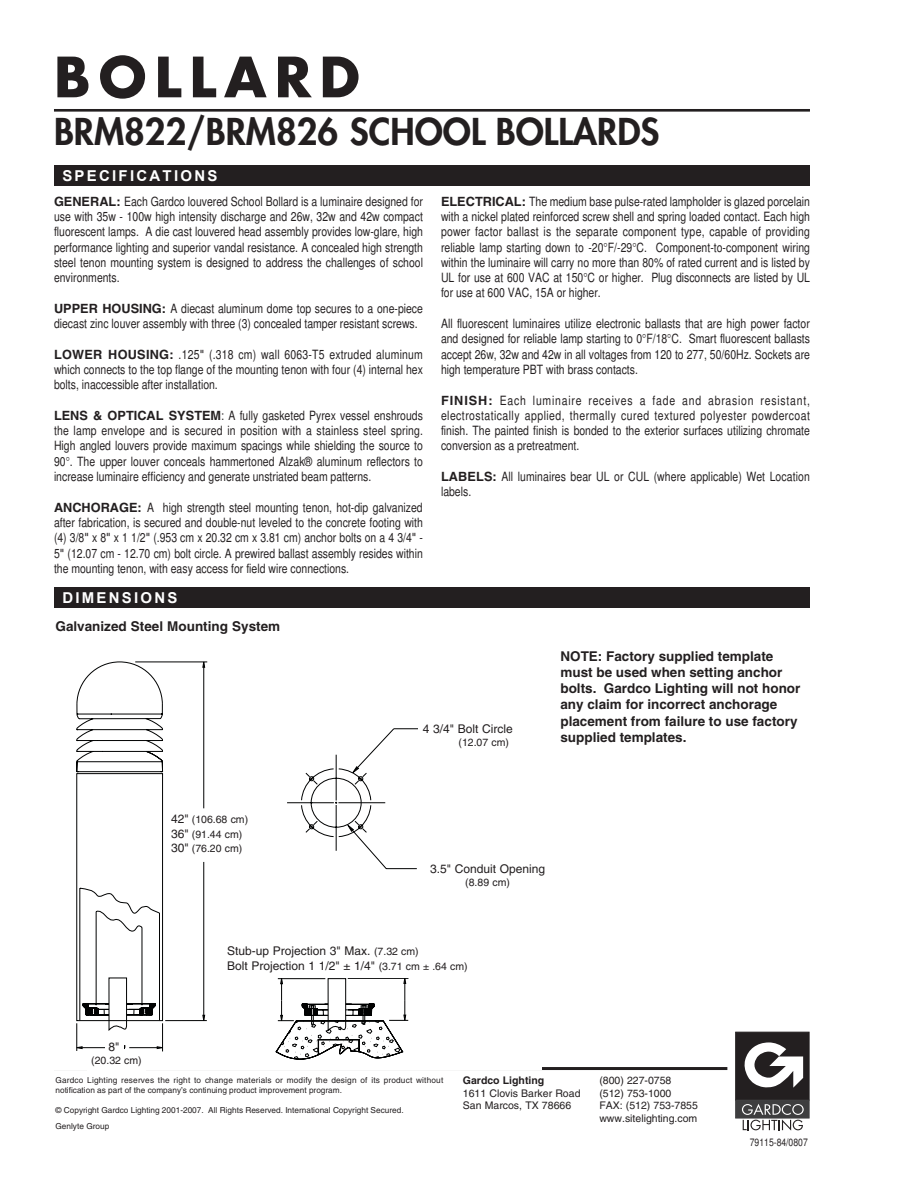
<style>
.page{position:relative;width:918px;height:1188px;background:#fff}
.page>*{position:absolute;margin:0;border:0;box-sizing:border-box;transform-origin:0 0}
.t1{font:700 54px "Futura";letter-spacing:.15em;color:#231f20}
.t2{font:800 36px "Futura";color:#231f20}
.t3{font:700 15px "Arial";letter-spacing:.15em;color:#fff}
.t4{font:700 13.5px/16.2px "Helvetica";color:#231f20}
.t5{font:condensed 12.75px/15.3px "Helvetica";color:#231f20;text-align:justify}
.t6{font:12px "Helvetica";color:#231f20}
.t7{font:10.5px/12.6px "Helvetica";color:#231f20}
.t8{font:700 10.5px "Helvetica";color:#231f20}
.t9{font:condensed 10.5px "Helvetica";color:#231f20}
.t10{font:8.25px/9.9px "Helvetica";letter-spacing:.02em;color:#231f20}
.t11{font:8.25px "Helvetica";color:#231f20}
.s1{font-weight:700;font-stretch:normal}
.s2{font-stretch:normal}
.s3{font-size:12px}
.s4{font-size:10.5px}
</style>
<div class="page">
<hr style="left:54px;top:109px;width:756px;height:3px;background:#231f20">
<div style="left:54px;top:166px;width:756px;height:20px;background:#231f20"></div>
<div style="left:54px;top:587px;width:756px;height:21px;background:#231f20"></div>
<hr style="left:54px;top:1067px;width:673px;height:3px;background:#231f20">
<div style="left:736px;top:1032px;width:73px;height:68px;background:#231f20;border:1px solid #231f20"></div>
<div style="left:736px;top:1100px;width:73px;height:18px;background:#3e3e3f"></div>
<svg style="left:744px;top:1042px;width:59px;height:46px"></svg>
<svg style="left:742px;top:1104px;width:62px;height:27px"></svg>
<div style="left:54px;top:651px;width:487px;height:419px;background:#fff"></div>
<svg style="left:76px;top:661px;width:132px;height:111px"></svg>
<svg style="left:275px;top:1021px;width:129px;height:39px"></svg>
<svg style="left:79px;top:725px;width:339px;height:296px"></svg>
<svg style="left:145px;top:1007px;width:8px;height:9px"></svg>
<svg style="left:108px;top:977px;width:19px;height:54px"></svg>
<div style="left:76px;top:773px;width:87px;height:248px;border:1px solid #010202"></div>
<svg style="left:76px;top:1045px;width:88px;height:7px"></svg>
<div style="left:170px;top:810px;width:117px;height:46px;background:#fff"></div>
<div style="left:417px;top:859px;width:141px;height:32px;background:#fff"></div>
<div style="left:226px;top:938px;width:264px;height:40px;background:#fff"></div>
<div style="left:105px;top:1038px;width:18px;height:17px;background:#fff"></div>
<div style="left:297px;top:750px;width:34px;height:15px;background:#fff"></div>
<div style="left:315px;top:842px;width:16px;height:9px;background:#fff"></div>
<p class="t1" style="left:54px;top:40px;width:308px">BOLLARD</p>
<p class="t2" style="left:54px;top:108px;width:607px">BRM822/BRM826 SCHOOL BOLLARDS</p>
<p class="t3" style="left:62px;top:166px;width:157px">SPECIFICATIONS</p>
<p class="t5" style="left:54px;top:193px;width:371px"><span class="s1">GENERAL:</span> Each Gardco louvered School Bollard is a luminaire designed for use with 35w - 100w high intensity discharge and 26w, 32w and 42w compact fluorescent lamps. A die cast louvered head assembly provides low-glare, high performance lighting and superior vandal resistance. A concealed high strength steel tenon mounting system is designed to address the challenges of school environments.</p>
<p class="t5" style="left:54px;top:301px;width:371px"><span class="s1">UPPER HOUSING:</span> A diecast aluminum dome top secures to a one-piece diecast zinc louver assembly with three (3) concealed tamper resistant screws.</p>
<p class="t5" style="left:54px;top:346px;width:371px"><span class="s1">LOWER HOUSING:</span> .125<span class="s2">"</span> (.318 cm) wall 6063-T5 extruded aluminum which connects to the top flange of the mounting tenon with four (4) internal hex bolts, inaccessible after installation.</p>
<p class="t5" style="left:54px;top:408px;width:371px"><span class="s1">LENS &amp; OPTICAL SYSTEM</span>: A fully gasketed Pyrex vessel enshrouds the lamp envelope and is secured in position with a stainless steel spring.<br>High angled louvers provide maximum spacings while shielding the source to 90°. The upper louver conceals hammertoned Alzak® aluminum reflectors to increase luminaire efficiency and generate unstriated beam patterns.</p>
<p class="t5" style="left:54px;top:499px;width:370px"><span class="s1">ANCHORAGE:</span> A high strength steel mounting tenon, hot-dip galvanized after fabrication, is secured and double-nut leveled to the concrete footing with (4) 3/8<span class="s2">"</span> x 8<span class="s2">"</span> x 1 1/2<span class="s2">"</span> (.953 cm x 20.32 cm x 3.81 cm) anchor bolts on a 4 3/4<span class="s2">"</span> - 5<span class="s2">"</span> (12.07 cm - 12.70 cm) bolt circle. A prewired ballast assembly resides within the mounting tenon, with easy access for field wire connections.</p>
<p class="t3" style="left:62px;top:588px;width:117px">DIMENSIONS</p>
<p class="t4" style="left:56px;top:618px;width:226px">Galvanized Steel Mounting System</p>
<p class="t5" style="left:441px;top:193px;width:371px"><span class="s1">ELECTRICAL:</span> The medium base pulse-rated lampholder is glazed porcelain with a nickel plated reinforced screw shell and spring loaded contact. Each high power factor ballast is the separate component type, capable of providing reliable lamp starting down to -20°F/-29°C. Component-to-component wiring within the luminaire will carry no more than 80% of rated current and is listed by UL for use at 600 VAC at 150°C or higher. Plug disconnects are listed by UL for use at 600 VAC, 15A or higher.</p>
<p class="t5" style="left:441px;top:316px;width:371px">All fluorescent luminaires utilize electronic ballasts that are high power factor and designed for reliable lamp starting to 0°F/18°C. Smart fluorescent ballasts accept 26w, 32w and 42w in all voltages from 120 to 277, 50/60Hz. Sockets are high temperature PBT with brass contacts.</p>
<p class="t5" style="left:441px;top:392px;width:370px"><span class="s1">FINISH:</span> Each luminaire receives a fade and abrasion resistant, electrostatically applied, thermally cured textured polyester powdercoat finish. The painted finish is bonded to the exterior surfaces utilizing chromate conversion as a pretreatment.</p>
<p class="t5" style="left:441px;top:469px;width:370px"><span class="s1">LABELS:</span> All luminaires bear UL or CUL (where applicable) Wet Location labels.</p>
<p class="t6" style="left:109px;top:1039px;width:12px">8"</p>
<p class="t7" style="left:91px;top:1054px;width:52px">(20.32 cm)</p>
<p class="t6" style="left:423px;top:722px;width:91px">4 3/4" Bolt Circle</p>
<p class="t7" style="left:459px;top:736px;width:52px">(12.07 cm)</p>
<p class="t4" style="left:560px;top:648px;width:242px">NOTE: Factory supplied template must be used when setting anchor bolts. Gardco Lighting will not honor any claim for incorrect anchorage placement from failure to use factory supplied templates.</p>
<p class="t7" style="left:171px;top:813px;width:79px"><span class="s3">42"</span> (106.68 cm)</p>
<p class="t7" style="left:171px;top:828px;width:73px"><span class="s3">36"</span> (91.44 cm)</p>
<p class="t7" style="left:171px;top:842px;width:73px"><span class="s3">30"</span> (76.20 cm)</p>
<p class="t6" style="left:430px;top:862px;width:116px">3.5" Conduit Opening</p>
<p class="t7" style="left:465px;top:876px;width:46px">(8.89 cm)</p>
<p class="t6" style="left:227px;top:944px;width:193px">Stub-up Projection 3" Max. <span class="s4">(7.32 cm)</span></p>
<p class="t6" style="left:227px;top:959px;width:242px">Bolt Projection 1 1/2" ± 1/4" <span class="s4">(3.71 cm ± .64 cm)</span></p>
<p class="t10" style="left:56px;top:1075px;width:389px">Gardco Lighting reserves the right to change materials or modify the design of its product without notification as part of the company’s continuing product improvement program.</p>
<p class="t11" style="left:56px;top:1105px;width:350px">© Copyright Gardco Lighting 2001-2007. All Rights Reserved. International Copyright Secured.</p>
<p class="t11" style="left:56px;top:1121px;width:55px">Genlyte Group</p>
<p class="t8" style="left:463px;top:1074px;width:83px">Gardco Lighting</p>
<p class="t7" style="left:463px;top:1087px;width:119px">1611 Clovis Barker Road<br>San Marcos, TX 78666</p>
<p class="t7" style="left:599px;top:1074px;width:74px">(800) 227-0758</p>
<p class="t7" style="left:599px;top:1087px;width:74px">(512) 753-1000</p>
<p class="t7" style="left:599px;top:1099px;width:100px">FAX: (512) 753-7855</p>
<p class="t7" style="left:599px;top:1112px;width:100px">www.sitelighting.com</p>
<p class="t9" style="left:750px;top:1137px;width:59px">79115-84/0807</p>
</div>
